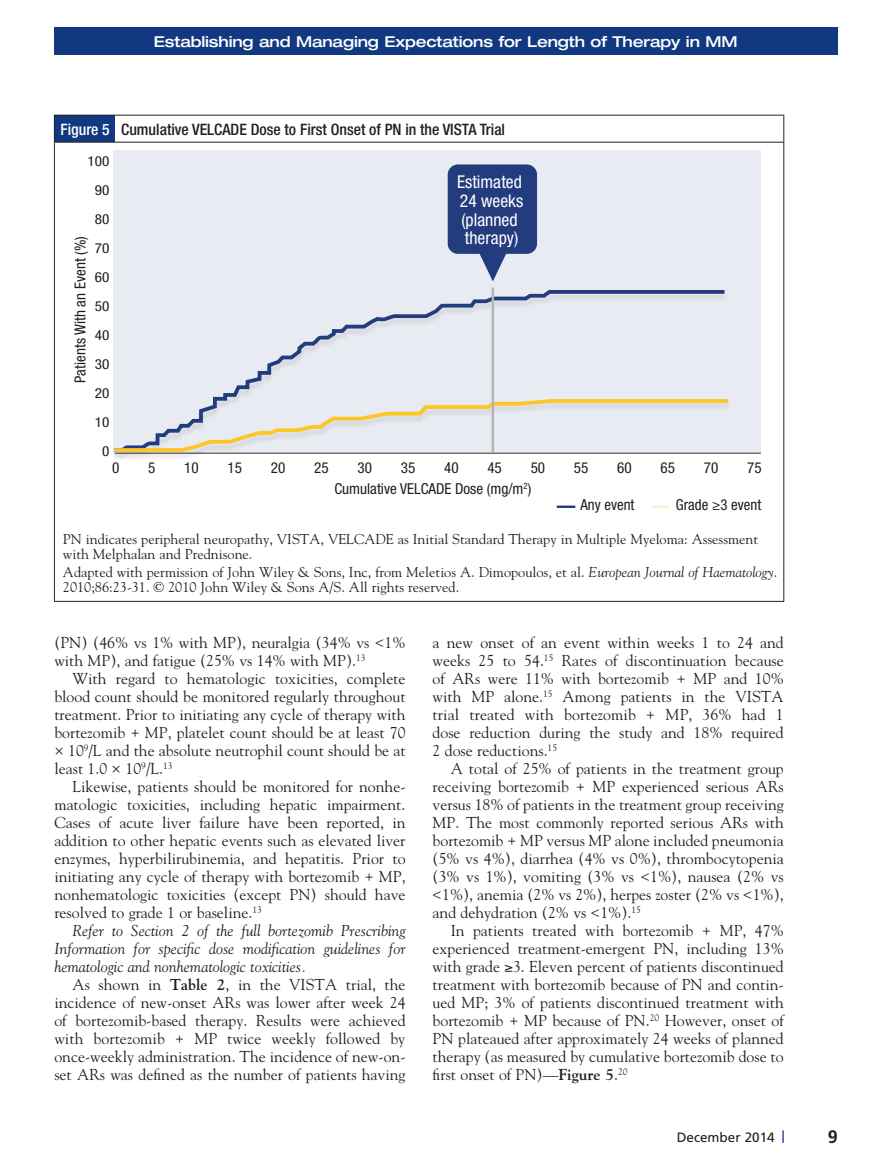
<style>
.page{position:relative;width:878px;height:1175px;background:#fff}
.page>*{position:absolute;margin:0;border:0;box-sizing:border-box;transform-origin:0 0}
.t1{font:700 18px "Frutiger";color:#231f20}
.t2{font:condensed 17.7px/18.9px "Helvetica Neue";color:#fff}
.t3{font:15.75px "Goudy";color:#231f20}
.t4{font:italic 15.75px "Goudy";color:#231f20}
.t5{font:500 condensed 15.75px "Helvetica Neue";color:#231f20}
.t6{font:condensed 15.15px "Helvetica Neue";color:#211d1e}
.t7{font:500 expanded 15px "Helvetica Neue";letter-spacing:-.01em;color:#fff}
.t8{font:14.25px/15px "Goudy";color:#231f20}
.t9{font:condensed 13.8px/29px "Helvetica Neue";color:#211d1e;text-align:right;scale:1.1 1}
.t10{font:13.5px "Frutiger";color:#231f20}
.s1{color:#fff}
.s2{font-family:"Helvetica Neue LT Std";font-weight:300}
.s3{font-style:italic}
.s4{font-weight:700}
</style>
<div class="page">
<svg style="left:782px;top:1130px;width:1px;height:12px"></svg>
<div style="left:54px;top:27px;width:783px;height:27px;background:#113880"></div>
<div style="left:54px;top:115px;width:60px;height:27px;background:#113880"></div>
<hr style="left:54px;top:115px;width:730px;height:1px;background:#231f20">
<svg style="left:54px;top:116px;width:1px;height:26px"></svg>
<svg style="left:783px;top:116px;width:1px;height:26px"></svg>
<hr style="left:54px;top:142px;width:730px;height:1px;background:#231f20">
<hr style="left:54px;top:142px;width:1px;height:459px;background:#231f20">
<hr style="left:54px;top:601px;width:730px;height:1px;background:#231f20">
<hr style="left:783px;top:142px;width:1px;height:459px;background:#231f20">
<div style="left:114px;top:151px;width:646px;height:302px;background:#e9ebf2"></div>
<hr style="left:115px;top:452px;width:645px;height:2px;background:#58595b">
<hr style="left:556px;top:505px;width:19px;height:3px;background:#223c7d">
<hr style="left:651px;top:505px;width:18px;height:3px;background:#fef1d3">
<svg style="left:113px;top:288px;width:612px;height:109px"></svg>
<img style="left:114px;top:452px;width:619px;height:7px">
<svg style="left:113px;top:397px;width:619px;height:57px"></svg>
<div style="left:447px;top:164px;width:90px;height:90px;background:#223c7d;border-radius:10px"></div>
<svg style="left:475px;top:253px;width:35px;height:28px"></svg>
<hr style="left:491px;top:287px;width:3px;height:165px;background:#b2b4b6">
<p class="t7" style="left:154px;top:32px;width:585px">Establishing and Managing Expectations for Length of Therapy in MM</p>
<p class="t5" style="left:60px;top:120px;width:446px"><span class="s1">Figure 5</span> Cumulative VELCADE Dose to First Onset of PN in the VISTA Trial</p>
<p class="t9" style="left:87px;top:146px;width:21px">100<br>90<br>80<br>70<br>60<br>50<br>40<br>30<br>20<br>10<br>0</p>
<p class="t6" style="left:71px;top:383px;width:148px;rotate:-90deg">Patients With an Event (%)</p>
<p class="t2" style="left:457px;top:172px;width:68px">Estimated<br>24 weeks (planned therapy)</p>
<p class="t6" style="left:112px;top:459px;width:9px">0</p>
<p class="t6" style="left:148px;top:459px;width:9px">5</p>
<p class="t6" style="left:184px;top:459px;width:16px">10</p>
<p class="t6" style="left:227px;top:459px;width:16px">15</p>
<p class="t6" style="left:271px;top:459px;width:16px">20</p>
<p class="t6" style="left:314px;top:459px;width:16px">25</p>
<p class="t6" style="left:357px;top:459px;width:16px">30</p>
<p class="t6" style="left:401px;top:459px;width:16px">35</p>
<p class="t6" style="left:444px;top:459px;width:16px">40</p>
<p class="t6" style="left:487px;top:459px;width:16px">45</p>
<p class="t6" style="left:530px;top:459px;width:16px">50</p>
<p class="t6" style="left:574px;top:459px;width:16px">55</p>
<p class="t6" style="left:617px;top:459px;width:16px">60</p>
<p class="t6" style="left:660px;top:459px;width:16px">65</p>
<p class="t6" style="left:703px;top:459px;width:16px">70</p>
<p class="t6" style="left:747px;top:459px;width:16px">75</p>
<p class="t6" style="left:334px;top:480px;width:198px">Cumulative VELCADE Dose (mg/m<sup>2</sup>)</p>
<p class="t6" style="left:580px;top:496px;width:55px">Any event</p>
<p class="t6" style="left:675px;top:496px;width:87px">Grade <span class="s2">≥</span>3 event</p>
<p class="t8" style="left:63px;top:531px;width:696px">PN indicates peripheral neuropathy, VISTA, VELCADE as Initial Standard Therapy in Multiple Myeloma: Assessment with Melphalan and Prednisone.</p>
<p class="t8" style="left:63px;top:564px;width:716px">Adapted with permission of John Wiley &amp; Sons, Inc, from Meletios A. Dimopoulos, et al. <span class="s3">European Journal of Haematology</span>.<br>2010;86:23-31. © 2010 John Wiley &amp; Sons A/S. All rights reserved.</p>
<p class="t3" style="left:54px;top:633px;width:352px">(PN) (46% vs 1% with MP), neuralgia (34% vs &lt;1%</p>
<p class="t3" style="left:54px;top:651px;width:312px">with MP), and fatigue (25% vs 14% with MP).<sup>13</sup></p>
<p class="t3" style="left:72px;top:669px;width:334px">With regard to hematologic toxicities, complete</p>
<p class="t3" style="left:54px;top:687px;width:352px">blood count should be monitored regularly throughout</p>
<p class="t3" style="left:54px;top:705px;width:353px">treatment. Prior to initiating any cycle of therapy with</p>
<p class="t3" style="left:54px;top:723px;width:353px">bortezomib + MP, platelet count should be at least 70</p>
<p class="t3" style="left:54px;top:741px;width:353px">× 10<sup>9</sup>/L and the absolute neutrophil count should be at</p>
<p class="t3" style="left:54px;top:759px;width:120px">least 1.0 × 10<sup>9</sup>/L.<sup>13</sup></p>
<p class="t3" style="left:72px;top:777px;width:334px">Likewise, patients should be monitored for nonhe-</p>
<p class="t3" style="left:54px;top:795px;width:352px">matologic toxicities, including hepatic impairment.</p>
<p class="t3" style="left:54px;top:813px;width:353px">Cases of acute liver failure have been reported, in</p>
<p class="t3" style="left:54px;top:831px;width:352px">addition to other hepatic events such as elevated liver</p>
<p class="t3" style="left:54px;top:849px;width:353px">enzymes, hyperbilirubinemia, and hepatitis. Prior to</p>
<p class="t3" style="left:54px;top:867px;width:353px">initiating any cycle of therapy with bortezomib + MP,</p>
<p class="t3" style="left:54px;top:885px;width:352px">nonhematologic toxicities (except PN) should have</p>
<p class="t3" style="left:54px;top:903px;width:209px">resolved to grade 1 or baseline.<sup>13</sup></p>
<p class="t4" style="left:72px;top:921px;width:334px">Refer to Section 2 of the full bortezomib Prescribing</p>
<p class="t4" style="left:54px;top:939px;width:353px">Information for specific dose modification guidelines for</p>
<p class="t4" style="left:54px;top:957px;width:253px">hematologic and nonhematologic toxicities.</p>
<p class="t3" style="left:72px;top:975px;width:335px">As shown in <span class="s4">Table 2</span>, in the VISTA trial, the</p>
<p class="t3" style="left:54px;top:993px;width:352px">incidence of new-onset ARs was lower after week 24</p>
<p class="t3" style="left:54px;top:1011px;width:353px">of bortezomib-based therapy. Results were achieved</p>
<p class="t3" style="left:54px;top:1029px;width:352px">with bortezomib + MP twice weekly followed by</p>
<p class="t3" style="left:54px;top:1047px;width:353px">once-weekly administration. The incidence of new-on-</p>
<p class="t3" style="left:54px;top:1065px;width:353px">set ARs was defined as the number of patients having</p>
<p class="t3" style="left:432px;top:633px;width:353px">a new onset of an event within weeks 1 to 24 and</p>
<p class="t3" style="left:432px;top:651px;width:352px">weeks 25 to 54.<sup>15</sup> Rates of discontinuation because</p>
<p class="t3" style="left:432px;top:669px;width:353px">of ARs were 11% with bortezomib + MP and 10%</p>
<p class="t3" style="left:432px;top:687px;width:352px">with MP alone.<sup>15</sup> Among patients in the VISTA</p>
<p class="t3" style="left:432px;top:705px;width:352px">trial treated with bortezomib + MP, 36% had 1</p>
<p class="t3" style="left:432px;top:723px;width:352px">dose reduction during the study and 18% required</p>
<p class="t3" style="left:432px;top:741px;width:126px">2 dose reductions.<sup>15</sup></p>
<p class="t3" style="left:450px;top:759px;width:334px">A total of 25% of patients in the treatment group</p>
<p class="t3" style="left:432px;top:777px;width:352px">receiving bortezomib + MP experienced serious ARs</p>
<p class="t3" style="left:432px;top:795px;width:353px">versus 18% of patients in the treatment group receiving</p>
<p class="t3" style="left:432px;top:813px;width:353px">MP. The most commonly reported serious ARs with</p>
<p class="t3" style="left:432px;top:831px;width:352px">bortezomib + MP versus MP alone included pneumonia</p>
<p class="t3" style="left:432px;top:849px;width:353px">(5% vs 4%), diarrhea (4% vs 0%), thrombocytopenia</p>
<p class="t3" style="left:432px;top:867px;width:352px">(3% vs 1%), vomiting (3% vs &lt;1%), nausea (2% vs</p>
<p class="t3" style="left:432px;top:885px;width:352px">&lt;1%), anemia (2% vs 2%), herpes zoster (2% vs &lt;1%),</p>
<p class="t3" style="left:432px;top:903px;width:210px">and dehydration (2% vs &lt;1%).<sup>15</sup></p>
<p class="t3" style="left:450px;top:921px;width:334px">In patients treated with bortezomib + MP, 47%</p>
<p class="t3" style="left:432px;top:939px;width:352px">experienced treatment-emergent PN, including 13%</p>
<p class="t3" style="left:432px;top:957px;width:353px">with grade ≥3. Eleven percent of patients discontinued</p>
<p class="t3" style="left:432px;top:975px;width:352px">treatment with bortezomib because of PN and contin-</p>
<p class="t3" style="left:432px;top:993px;width:352px">ued MP; 3% of patients discontinued treatment with</p>
<p class="t3" style="left:432px;top:1011px;width:353px">bortezomib + MP because of PN.<sup>20</sup> However, onset of</p>
<p class="t3" style="left:432px;top:1029px;width:353px">PN plateaued after approximately 24 weeks of planned</p>
<p class="t3" style="left:432px;top:1047px;width:352px">therapy (as measured by cumulative bortezomib dose to</p>
<p class="t3" style="left:432px;top:1065px;width:196px">first onset of PN)—<span class="s4">Figure 5</span>.<sup>20</sup></p>
<p class="t10" style="left:676px;top:1129px;width:99px">December 2014</p>
<p class="t1" style="left:827px;top:1126px;width:12px">9</p>
</div>
